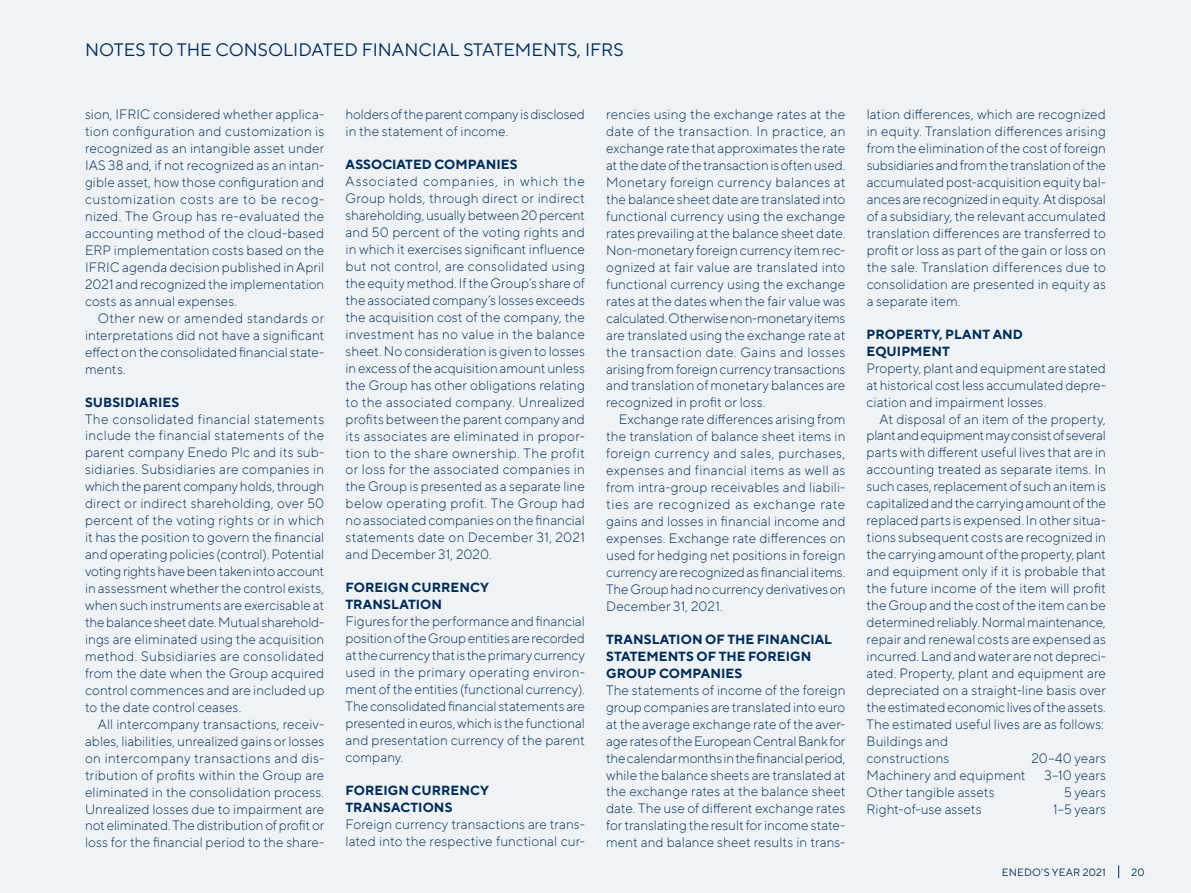
<style>
.page{position:relative;width:1191px;height:893px;background:#eff3f5}
.page>*{position:absolute;margin:0;border:0;box-sizing:border-box;transform-origin:0 0}
.t1{font:18px "TT Norms Pro";color:#002c58}
.t2{font:300 13.5px/17px "TT Norms Pro";letter-spacing:.005em;color:#002c58;text-align:justify}
.t3{font:700 13.2px/17px "TT Norms Pro";letter-spacing:.005em;color:#002c58}
.t4{font:10.5px "TT Norms Pro";letter-spacing:.02em;color:#002c58}
</style>
<div class="page">
<svg style="left:1118px;top:866px;width:1px;height:12px"></svg>
<h1 class="t1" style="left:85px;top:37px;width:540px">NOTES TO THE CONSOLIDATED FINANCIAL STATEMENTS, IFRS</h1>
<p class="t2" style="left:85px;top:105px;width:241px">sion, IFRIC considered whether applica&shy;tion configuration and customization is recognized as an intangible asset under IAS 38 and, if not recognized as an intan&shy;gible asset, how those configuration and customization costs are to be recog&shy;nized. The Group has re-evaluated the accounting method of the cloud-based ERP implementation costs based on the IFRIC agenda decision published in April 2021 and recognized the implementation costs as annual expenses.</p>
<p class="t2" style="left:85px;top:308px;width:241px;text-indent:13px">Other new or amended standards or interpretations did not have a significant effect on the consolidated financial state&shy;ments.</p>
<p class="t3" style="left:85px;top:392px;width:96px">SUBSIDIARIES</p>
<p class="t2" style="left:85px;top:409px;width:241px">The consolidated financial statements include the financial statements of the parent company Enedo Plc and its sub&shy;sidiaries. Subsidiaries are companies in which the parent company holds, through direct or indirect shareholding, over 50 percent of the voting rights or in which it has the position to govern the financial and operating policies (control). Potential voting rights have been taken into account in assessment whether the control exists, when such instruments are exercisable at the balance sheet date. Mutual sharehold&shy;ings are eliminated using the acquisition method. Subsidiaries are consolidated from the date when the Group acquired control commences and are included up to the date control ceases.</p>
<p class="t2" style="left:85px;top:714px;width:241px;text-indent:13px">All intercompany transactions, receiv&shy;ables, liabilities, unrealized gains or losses on intercompany transactions and dis&shy;tribution of profits within the Group are eliminated in the consolidation process.<br>Unrealized losses due to impairment are not eliminated. The distribution of profit or loss for the financial period to the share-</p>
<p class="t2" style="left:345px;top:105px;width:241px">holders of the parent company is disclosed in the statement of income.</p>
<p class="t3" style="left:345px;top:155px;width:173px">ASSOCIATED COMPANIES</p>
<p class="t2" style="left:345px;top:172px;width:241px">Associated companies, in which the Group holds, through direct or indirect shareholding, usually between 20 percent and 50 percent of the voting rights and in which it exercises significant influence but not control, are consolidated using the equity method. If the Group’s share of the associated company’s losses exceeds the acquisition cost of the company, the investment has no value in the balance sheet. No consideration is given to losses in excess of the acquisition amount unless the Group has other obligations relating to the associated company. Unrealized profits between the parent company and its associates are eliminated in propor&shy;tion to the share ownership. The profit or loss for the associated companies in the Group is presented as a separate line below operating profit. The Group had no associated companies on the financial statements date on December 31, 2021 and December 31, 2020.</p>
<p class="t3" style="left:345px;top:578px;width:145px">FOREIGN CURRENCY<br>TRANSLATION</p>
<p class="t2" style="left:345px;top:612px;width:241px">Figures for the performance and financial position of the Group entities are recorded at the currency that is the primary currency used in the primary operating environ&shy;ment of the entities (functional currency).<br>The consolidated financial statements are presented in euros, which is the functional and presentation currency of the parent company.</p>
<p class="t3" style="left:345px;top:781px;width:145px">FOREIGN CURRENCY<br>TRANSACTIONS</p>
<p class="t2" style="left:345px;top:815px;width:241px">Foreign currency transactions are trans&shy;lated into the respective functional cur-</p>
<p class="t2" style="left:606px;top:105px;width:241px">rencies using the exchange rates at the date of the transaction. In practice, an exchange rate that approximates the rate at the date of the transaction is often used.<br>Monetary foreign currency balances at the balance sheet date are translated into functional currency using the exchange rates prevailing at the balance sheet date.<br>Non-monetary foreign currency item rec&shy;ognized at fair value are translated into functional currency using the exchange rates at the dates when the fair value was calculated. Otherwise non-monetary items are translated using the exchange rate at the transaction date. Gains and losses arising from foreign currency transactions and translation of monetary balances are recognized in profit or loss.</p>
<p class="t2" style="left:606px;top:410px;width:241px;text-indent:13px">Exchange rate differences arising from the translation of balance sheet items in foreign currency and sales, purchases, expenses and financial items as well as from intra-group receivables and liabili&shy;ties are recognized as exchange rate gains and losses in financial income and expenses. Exchange rate differences on used for hedging net positions in foreign currency are recognized as financial items.<br>The Group had no currency derivatives on December 31, 2021.</p>
<p class="t3" style="left:606px;top:630px;width:227px">TRANSLATION OF THE FINANCIAL<br>STATEMENTS OF THE FOREIGN<br>GROUP COMPANIES</p>
<p class="t2" style="left:606px;top:680px;width:241px">The statements of income of the foreign group companies are translated into euro at the average exchange rate of the aver&shy;age rates of the European Central Bank for the calendar months in the financial period, while the balance sheets are translated at the exchange rates at the balance sheet date. The use of different exchange rates for translating the result for income state&shy;ment and balance sheet results in trans-</p>
<p class="t2" style="left:866px;top:105px;width:241px">lation differences, which are recognized in equity. Translation differences arising from the elimination of the cost of foreign subsidiaries and from the translation of the accumulated post-acquisition equity bal&shy;ances are recognized in equity. At disposal of a subsidiary, the relevant accumulated translation differences are transferred to profit or loss as part of the gain or loss on the sale. Translation differences due to consolidation are presented in equity as a separate item.</p>
<p class="t3" style="left:866px;top:325px;width:158px">PROPERTY, PLANT AND<br>EQUIPMENT</p>
<p class="t2" style="left:866px;top:358px;width:241px">Property, plant and equipment are stated at historical cost less accumulated depre&shy;ciation and impairment losses.</p>
<p class="t2" style="left:866px;top:409px;width:241px;text-align:left;text-indent:13px">At disposal of an item of the property, plant and equipment may consist of several parts with different useful lives that are in accounting treated as separate items. In such cases, replacement of such an item is capitalized and the carrying amount of the replaced parts is expensed. In other situa&shy;tions subsequent costs are recognized in the carrying amount of the property, plant and equipment only if it is probable that the future income of the item will profit the Group and the cost of the item can be determined reliably. Normal maintenance, repair and renewal costs are expensed as incurred. Land and water are not depreci&shy;ated. Property, plant and equipment are depreciated on a straight-line basis over the estimated economic lives of the assets.<br>The estimated useful lives are as follows:<br>Buildings and<br>constructions</p>
<p class="t2" style="left:1031px;top:748px;width:76px">20–40 years</p>
<p class="t2" style="left:866px;top:765px;width:160px">Machinery and equipment</p>
<p class="t2" style="left:1044px;top:765px;width:63px">3–10 years</p>
<p class="t2" style="left:866px;top:782px;width:130px">Other tangible assets</p>
<p class="t2" style="left:1064px;top:782px;width:43px">5 years</p>
<p class="t2" style="left:866px;top:799px;width:116px">Right-of-use assets</p>
<p class="t2" style="left:1053px;top:799px;width:54px">1–5 years</p>
<p class="t4" style="left:1002px;top:865px;width:106px">ENEDO’S YEAR 2021</p>
<p class="t4" style="left:1131px;top:865px;width:15px">20</p>
</div>
